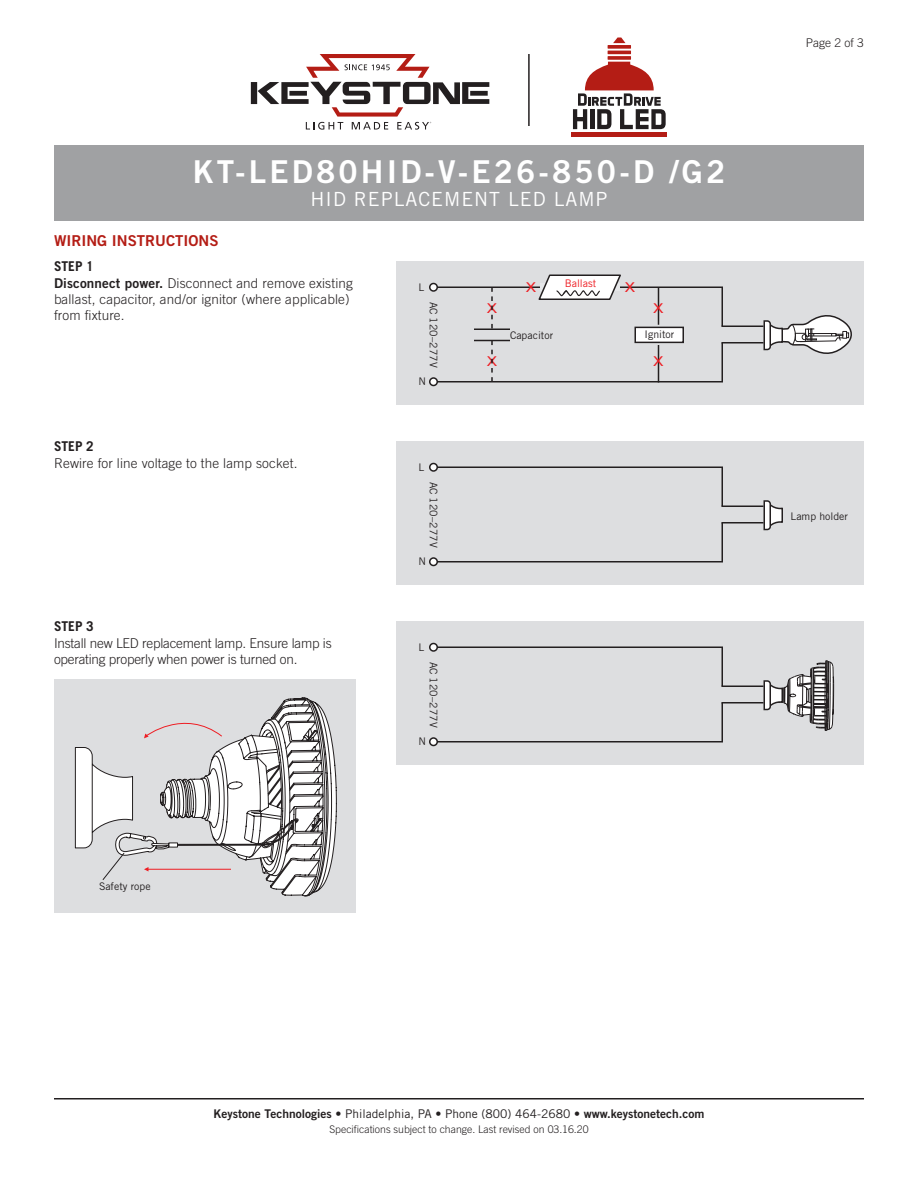
<style>
.page{position:relative;width:918px;height:1188px;background:#fff}
.page>*{position:absolute;margin:0;border:0;box-sizing:border-box;transform-origin:0 0}
.t1{font:31.5px "Trade Gothic Bold Two";letter-spacing:.1em;color:#fff}
.SubTitle{font:19.5px "Trade Gothic";letter-spacing:.05em;color:#fff}
.Heading_01{font:15px "Trade Gothic Bold Two";color:#b41d15}
.Text{font:300 13.5px/16.2px "Trade Gothic";letter-spacing:.01em;color:#231f20}
.Text-2{font:300 13.5px/16.2px "Trade Gothic";letter-spacing:-.015em;color:#231f20}
.Heading_02{font:700 13.5px "Trade Gothic";color:#231f20}
.Art_Callout{font:13.5px "Trade Gothic";color:#ee1d23;scale:1.4 1}
.t2{font:12px "Trade Gothic Bold Two";color:#231f20}
.Page{font:300 12px "Trade Gothic";color:#231f20}
.Rev{font:300 10.5px "Trade Gothic";color:#231f20}
.Art_Callout-2{font:10.5px "Trade Gothic";color:#231f20}
.Art_Callout_Left{font:10.5px "Trade Gothic";color:#231f20}
.Art_Callout-3{font:10.5px "Trade Gothic";color:#ee1d23}
.s1{font-family:"Trade Gothic Bold Two";font-weight:400}
.s2{font-family:"Trade Gothic"}
</style>
<div class="page">
<hr style="left:54px;top:1098px;width:810px;height:2px;background:#231f20">
<div style="left:396px;top:261px;width:468px;height:144px;background:#dddee0"></div>
<hr style="left:434px;top:286px;width:289px;height:2px;background:#231f20">
<hr style="left:722px;top:326px;width:42px;height:1px;background:#231f20">
<hr style="left:722px;top:342px;width:42px;height:2px;background:#231f20">
<hr style="left:434px;top:381px;width:289px;height:1px;background:#231f20">
<svg style="left:763px;top:315px;width:89px;height:39px"></svg>
<div style="left:430px;top:284px;width:7px;height:7px;background:#fff;border-radius:50%"></div>
<div style="left:429px;top:283px;width:9px;height:9px;border:2px solid #231f20;border-radius:50%"></div>
<div style="left:430px;top:378px;width:7px;height:8px;background:#fff;border-radius:50%"></div>
<div style="left:429px;top:377px;width:9px;height:9px;border:2px solid #231f20;border-radius:50%"></div>
<div style="left:635px;top:327px;width:48px;height:15px;background:#fff"></div>
<div style="left:634px;top:327px;width:50px;height:16px;border:2px solid #231f20"></div>
<svg style="left:537px;top:274px;width:86px;height:26px"></svg>
<svg style="left:491px;top:288px;width:2px;height:40px"></svg>
<hr style="left:658px;top:287px;width:1px;height:38px;background:#231f20">
<hr style="left:722px;top:287px;width:1px;height:39px;background:#231f20">
<hr style="left:722px;top:343px;width:1px;height:39px;background:#231f20">
<svg style="left:491px;top:341px;width:2px;height:40px"></svg>
<hr style="left:658px;top:345px;width:1px;height:37px;background:#231f20">
<hr style="left:474px;top:328px;width:36px;height:2px;background:#231f20">
<hr style="left:474px;top:340px;width:36px;height:1px;background:#231f20">
<div style="left:396px;top:441px;width:468px;height:144px;background:#dddee0"></div>
<hr style="left:434px;top:466px;width:289px;height:2px;background:#231f20">
<hr style="left:722px;top:506px;width:42px;height:1px;background:#231f20">
<hr style="left:722px;top:522px;width:42px;height:2px;background:#231f20">
<hr style="left:434px;top:561px;width:289px;height:1px;background:#231f20">
<svg style="left:763px;top:500px;width:20px;height:31px"></svg>
<div style="left:430px;top:464px;width:7px;height:7px;background:#fff;border-radius:50%"></div>
<div style="left:429px;top:463px;width:9px;height:9px;border:2px solid #231f20;border-radius:50%"></div>
<div style="left:430px;top:558px;width:7px;height:8px;background:#fff;border-radius:50%"></div>
<div style="left:429px;top:557px;width:9px;height:9px;border:2px solid #231f20;border-radius:50%"></div>
<hr style="left:722px;top:467px;width:1px;height:39px;background:#231f20">
<hr style="left:722px;top:523px;width:1px;height:39px;background:#231f20">
<div style="left:54px;top:146px;width:810px;height:74px;background:#a0a1a3"></div>
<div style="left:396px;top:621px;width:468px;height:144px;background:#dddee0"></div>
<hr style="left:434px;top:646px;width:289px;height:2px;background:#231f20">
<hr style="left:722px;top:686px;width:42px;height:1px;background:#231f20">
<hr style="left:722px;top:702px;width:42px;height:2px;background:#231f20">
<hr style="left:434px;top:741px;width:289px;height:1px;background:#231f20">
<svg style="left:763px;top:660px;width:71px;height:71px"></svg>
<div style="left:430px;top:644px;width:7px;height:7px;background:#fff;border-radius:50%"></div>
<div style="left:429px;top:643px;width:9px;height:9px;border:2px solid #231f20;border-radius:50%"></div>
<div style="left:430px;top:738px;width:7px;height:8px;background:#fff;border-radius:50%"></div>
<div style="left:429px;top:737px;width:9px;height:9px;border:2px solid #231f20;border-radius:50%"></div>
<hr style="left:722px;top:647px;width:1px;height:39px;background:#231f20">
<hr style="left:722px;top:703px;width:1px;height:39px;background:#231f20">
<div style="left:54px;top:680px;width:302px;height:234px;background:#dddee0"></div>
<svg style="left:74px;top:697px;width:263px;height:200px"></svg>
<hr style="left:528px;top:54px;width:2px;height:72px;background:#231f20">
<hr style="left:571px;top:132px;width:96px;height:4px;background:#b41d15">
<svg style="left:613px;top:38px;width:13px;height:5px"></svg>
<svg style="left:608px;top:56px;width:23px;height:4px"></svg>
<hr style="left:608px;top:51px;width:23px;height:3px;background:#b41d15">
<svg style="left:608px;top:45px;width:23px;height:4px"></svg>
<svg style="left:573px;top:62px;width:93px;height:67px"></svg>
<svg style="left:251px;top:54px;width:238px;height:76px"></svg>
<p class="t1" style="left:193px;top:152px;width:534px">KT-LED80HID-V-E26-850-D /G2</p>
<p class="SubTitle" style="left:310px;top:188px;width:299px">HID REPLACEMENT LED LAMP</p>
<p class="t1" style="left:199px;top:152px;width:522px">KT-LED80HID-EX39-850-D /G2</p>
<p class="Heading_01" style="left:54px;top:231px;width:166px">WIRING INSTRUCTIONS</p>
<p class="Heading_02" style="left:54px;top:258px;width:41px">STEP 1</p>
<p class="Text" style="left:54px;top:275px;width:300px"><span class="s1">Disconnect power.</span> Disconnect and remove existing ballast, capacitor, and/or ignitor (where applicable) from fixture.</p>
<p class="Heading_02" style="left:54px;top:438px;width:41px">STEP 2</p>
<p class="Text" style="left:54px;top:455px;width:245px">Rewire for line voltage to the lamp socket.</p>
<p class="Heading_02" style="left:54px;top:618px;width:41px">STEP 3</p>
<p class="Text-2" style="left:54px;top:635px;width:279px">Install new LED replacement lamp. Ensure lamp is operating properly when power is turned on.</p>
<p class="Art_Callout_Left" style="left:99px;top:880px;width:53px">Safety rope</p>
<p class="Art_Callout_Left" style="left:418px;top:281px;width:7px">L</p>
<p class="Art_Callout-2" style="left:440px;top:302px;width:68px;rotate:90deg">AC 120–277V</p>
<p class="Art_Callout_Left" style="left:418px;top:375px;width:9px">N</p>
<p class="Art_Callout_Left" style="left:418px;top:461px;width:7px">L</p>
<p class="Art_Callout-2" style="left:440px;top:482px;width:68px;rotate:90deg">AC 120–277V</p>
<p class="Art_Callout_Left" style="left:418px;top:555px;width:9px">N</p>
<p class="Art_Callout_Left" style="left:418px;top:641px;width:7px">L</p>
<p class="Art_Callout-2" style="left:440px;top:662px;width:68px;rotate:90deg">AC 120–277V</p>
<p class="Art_Callout_Left" style="left:418px;top:735px;width:9px">N</p>
<p class="Art_Callout" style="left:487px;top:300px;width:9px">X</p>
<p class="Art_Callout" style="left:487px;top:353px;width:9px">X</p>
<p class="Art_Callout" style="left:526px;top:280px;width:9px">X</p>
<p class="Art_Callout-3" style="left:565px;top:277px;width:33px">Ballast</p>
<p class="Art_Callout_Left" style="left:510px;top:329px;width:45px">Capacitor</p>
<p class="Art_Callout" style="left:625px;top:280px;width:9px">X</p>
<p class="Art_Callout" style="left:653px;top:300px;width:9px">X</p>
<p class="Art_Callout-2" style="left:645px;top:328px;width:31px">Ignitor</p>
<p class="Art_Callout" style="left:653px;top:353px;width:9px">X</p>
<p class="Page" style="left:806px;top:36px;width:60px">Page 2 of 3</p>
<p class="Art_Callout_Left" style="left:790px;top:510px;width:59px">Lamp holder</p>
<p class="t2" style="left:214px;top:1106px;width:492px">Keystone Technologies <span class="s2">• Philadelphia, PA • Phone (800) 464-2680 •</span> www.keystonetech.com</p>
<p class="Rev" style="left:329px;top:1123px;width:261px">Specifications subject to change. Last revised on 03.16.20</p>
</div>
